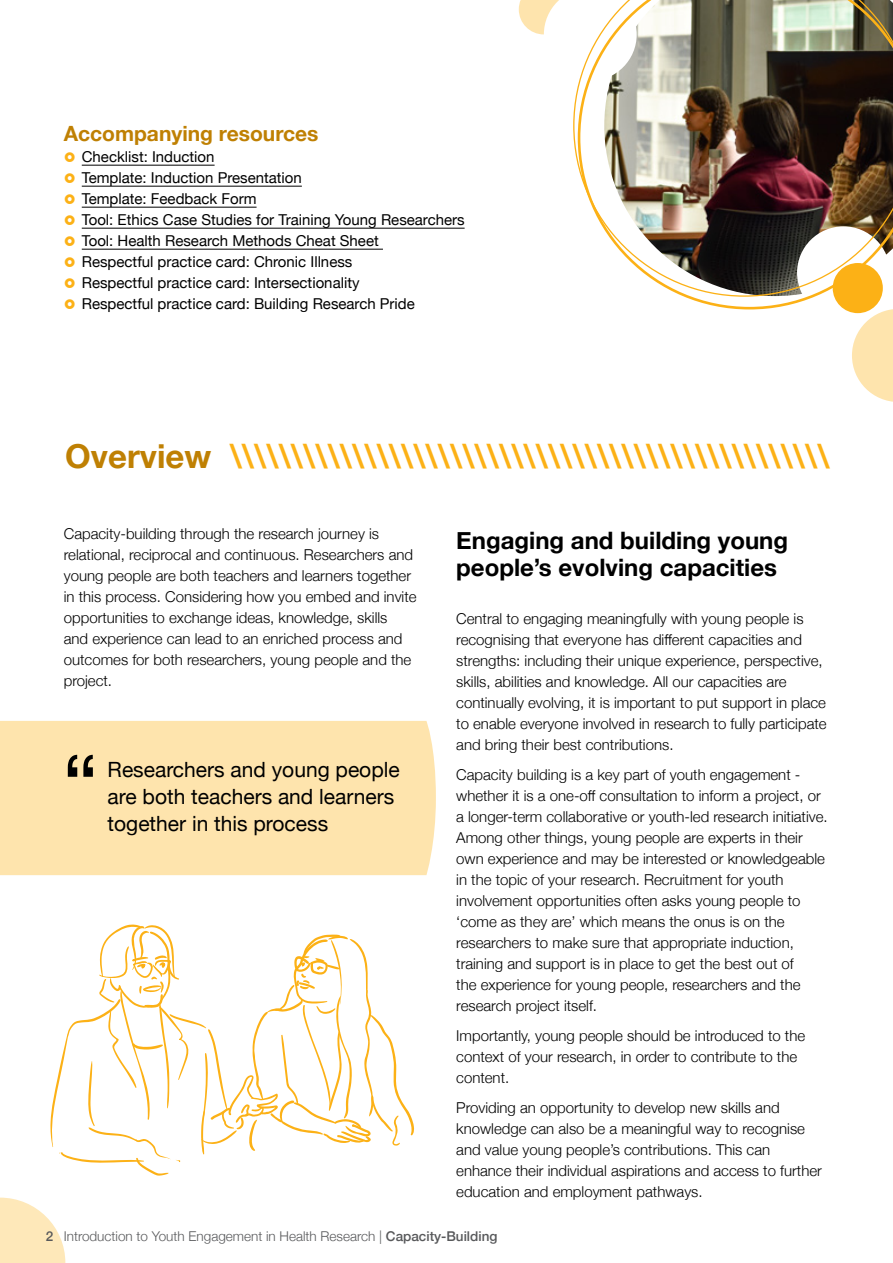
<style>
.page{position:relative;width:893px;height:1263px;background:#fff}
.page>*{position:absolute;margin:0;border:0;box-sizing:border-box;transform-origin:0 0}
.Quotemark{font:85.2px "Helvetica Neue";color:#000}
.Heading{font:700 33px "Helvetica Neue";color:#fcb116}
.subhead{font:700 24px/27px "Helvetica Neue";color:#000}
.Pullquote{font:21px/27px "Helvetica Neue";color:#000}
.Cover_resource{font:700 21px "Helvetica Neue";color:#bf8003}
.body_copy{font:300 15px/21px "Helvetica Neue";color:#000}
.t1{font:15px "Helvetica Neue";color:#000}
.t2{font:300 13.5px "Helvetica Neue";color:#58595b}
.s1{color:#bf8003}
.s2{font-weight:500}
</style>
<div class="page">
<svg style="left:0;top:1197px;width:65px;height:66px"></svg>
<hr style="left:82px;top:165px;width:133px;height:1px;background:#000">
<hr style="left:82px;top:186px;width:220px;height:1px;background:#000">
<hr style="left:82px;top:207px;width:175px;height:1px;background:#000">
<hr style="left:82px;top:228px;width:383px;height:1px;background:#000">
<hr style="left:82px;top:249px;width:301px;height:1px;background:#000">
<div style="left:0;top:721px;width:436px;height:154px;background:#fee4ad"></div>
<svg style="left:519px;top:0;width:40px;height:35px"></svg>
<img style="left:578px;top:0;width:315px;height:309px">
<svg style="left:852px;top:309px;width:41px;height:93px"></svg>
<svg style="left:50px;top:924px;width:364px;height:252px"></svg>
<p class="Cover_resource" style="left:64px;top:117px;width:256px">Accompanying resources</p>
<p class="t1" style="left:82px;top:146px;width:134px">Checklist: Induction</p>
<p class="t1" style="left:82px;top:167px;width:222px">Template: Induction Presentation</p>
<p class="t1" style="left:82px;top:188px;width:176px">Template: Feedback Form</p>
<p class="t1" style="left:82px;top:209px;width:384px">Tool: Ethics Case Studies for Training Young Researchers</p>
<p class="t1" style="left:82px;top:230px;width:298px">Tool: Health Research Methods Cheat Sheet</p>
<p class="t1" style="left:82px;top:251px;width:272px">Respectful practice card: Chronic Illness</p>
<p class="t1" style="left:82px;top:272px;width:279px">Respectful practice card: Intersectionality</p>
<p class="t1" style="left:82px;top:293px;width:335px">Respectful practice card: Building Research Pride</p>
<p class="Heading" style="left:65px;top:430px;width:766px"><span class="s1">Overview</span> \\\\\\\\\\\\\\\\\\\\\\\\\\\\\\\\\\\\\\\\\\\\\\\\\</p>
<p class="body_copy" style="left:64px;top:522px;width:354px">Capacity-building through the research journey is relational, reciprocal and continuous. Researchers and young people are both teachers and learners together in this process. Considering how you embed and invite opportunities to exchange ideas, knowledge, skills<br>and experience can lead to an enriched process and outcomes for both researchers, young people and the project.</p>
<p class="subhead" style="left:456px;top:527px;width:333px">Engaging and building young people’s evolving capacities</p>
<p class="body_copy" style="left:456px;top:607px;width:372px">Central to engaging meaningfully with young people is recognising that everyone has different capacities and strengths: including their unique experience, perspective, skills, abilities and knowledge. All our capacities are continually evolving, it is important to put support in place to enable everyone involved in research to fully participate and bring their best contributions.</p>
<p class="body_copy" style="left:456px;top:763px;width:373px">Capacity building is a key part of youth engagement - whether it is a one-off consultation to inform a project, or a longer-term collaborative or youth-led research initiative.<br>Among other things, young people are experts in their own experience and may be interested or knowledgeable in the topic of your research. Recruitment for youth involvement opportunities often asks young people to ‘come as they are’ which means the onus is on the researchers to make sure that appropriate induction, training and support is in place to get the best out of<br>the experience for young people, researchers and the research project itself.</p>
<p class="body_copy" style="left:456px;top:1024px;width:350px">Importantly, young people should be introduced to the context of your research, in order to contribute to the content.</p>
<p class="body_copy" style="left:456px;top:1096px;width:367px">Providing an opportunity to develop new skills and knowledge can also be a meaningful way to recognise and value young people’s contributions. This can enhance their individual aspirations and access to further education and employment pathways.</p>
<p class="Quotemark" style="left:62px;top:724px;width:38px">“</p>
<p class="Pullquote" style="left:108px;top:757px;width:294px">Researchers and young people are both teachers and learners</p>
<p class="Pullquote" style="left:108px;top:811px;width:222px">together in this process</p>
<p class="t2" style="left:46px;top:1225px;width:453px"><span class="s2">2</span> Introduction to Youth Engagement in Health Research | <span class="s2">Capacity-Building</span></p>
</div>
